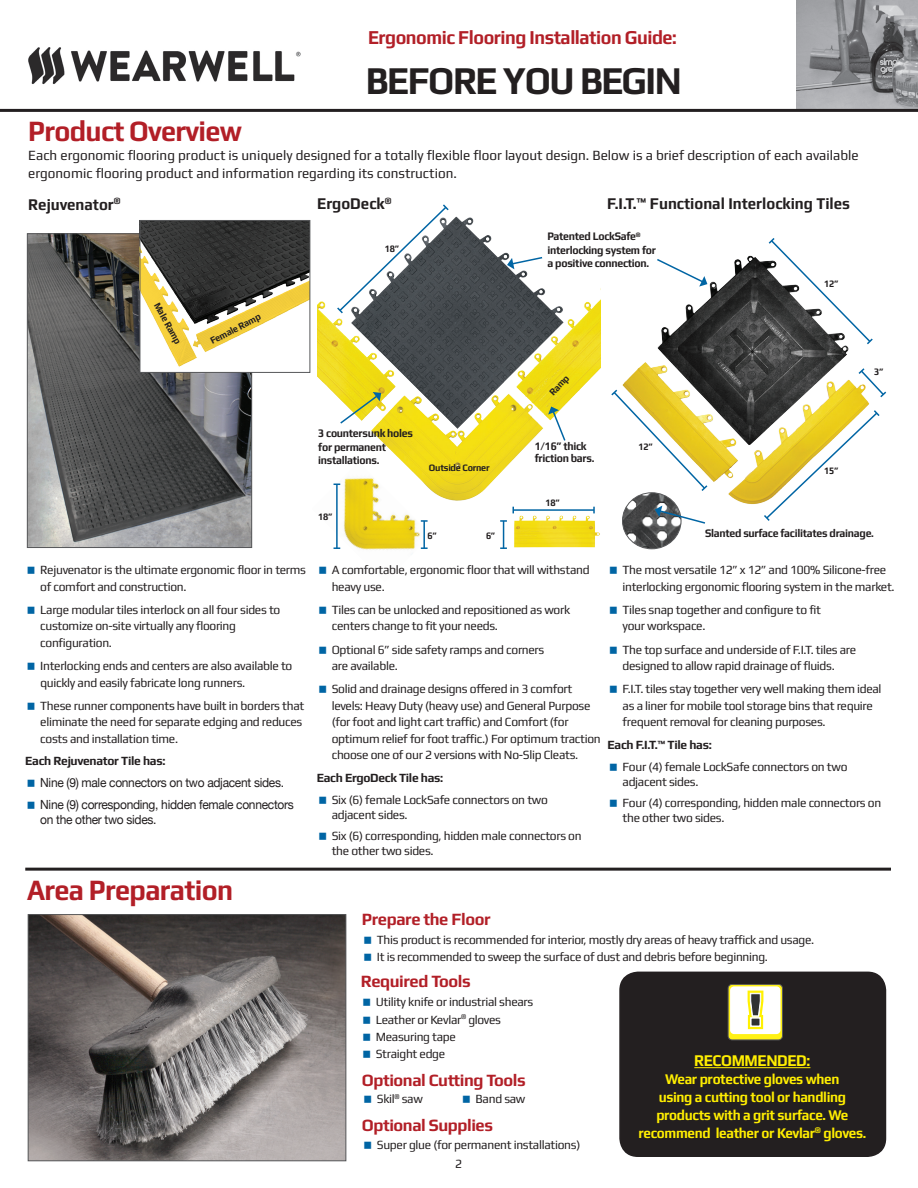
<style>
.page{position:relative;width:918px;height:1188px;background:#fff}
.page>*{position:absolute;margin:0;border:0;box-sizing:border-box;transform-origin:0 0}
.t1{font:700 39.6px "Play";color:#231f20;scale:.91 1}
.t2{font:700 29.7px "Play";letter-spacing:-.025em;color:#b21f27;scale:.91 1}
.t3{font:700 19.8px "Play";letter-spacing:-.025em;color:#b21f27;scale:.91 1}
.t4{font:700 17.4px "Play";letter-spacing:-.025em;color:#b21f27;scale:.95 1}
.t5{font:700 16.5px "Play";color:#231f20;scale:.91 1}
.t6{font:700 16.5px "Play";letter-spacing:-.025em;color:#ffee01;scale:.91 1}
.t7{font:700 14.85px/18px "Play";letter-spacing:-.025em;color:#ffee01;text-align:center;scale:.91 1}
.t8{font:14.1px/18px "Play";color:#231f20;scale:.95 1}
.t9{font:12.6px/16.5px "Play";letter-spacing:-.025em;color:#231f20;scale:.95 1}
.t10{font:12.6px/21.8px "Helvetica Neue";letter-spacing:-.025em;color:#231f20;scale:.95 1}
.t11{font:700 12.6px "Play";letter-spacing:-.025em;color:#231f20;scale:.95 1}
.t12{font:700 11.55px/13.5px "Play";letter-spacing:-.025em;color:#231f20;scale:.91 1}
.t13{font:700 9.9px "Play";letter-spacing:-.025em;color:#231f20;scale:.91 1}
</style>
<div class="page">
<img style="left:333px;top:521px;width:88px;height:29px">
<img style="left:796px;top:0;width:122px;height:108px">
<hr style="left:0;top:109px;width:918px;height:3px;background:#231f20">
<img style="left:28px;top:47px;width:273px;height:38px">
<img style="left:30px;top:916px;width:314px;height:243px">
<div style="left:28px;top:914px;width:318px;height:247px;border:1px solid #57585a"></div>
<div style="left:620px;top:972px;width:265px;height:184px;background:#231f20;border-radius:18px"></div>
<div style="left:619px;top:972px;width:267px;height:185px;border:2px solid #231f20;border-radius:18px"></div>
<hr style="left:694px;top:1067px;width:116px;height:1px;background:#ffee01">
<div style="left:728px;top:984px;width:54px;height:56px;background:linear-gradient(to right,#fff11d,#fff11b);border-radius:4px"></div>
<div style="left:728px;top:984px;width:55px;height:56px;border:1px solid #57585a;border-radius:4px"></div>
<div style="left:730px;top:986px;width:51px;height:48px;background:#fff;border-radius:4px"></div>
<svg style="left:747px;top:990px;width:17px;height:40px"></svg>
<img style="left:317px;top:216px;width:284px;height:305px">
<svg style="left:339px;top:392px;width:42px;height:33px"></svg>
<svg style="left:507px;top:256px;width:37px;height:13px"></svg>
<svg style="left:548px;top:407px;width:19px;height:35px"></svg>
<svg style="left:336px;top:204px;width:114px;height:111px"></svg>
<hr style="left:336px;top:484px;width:2px;height:64px;background:#0065a4">
<svg style="left:334px;top:547px;width:6px;height:2px"></svg>
<img style="left:512px;top:513px;width:89px;height:35px">
<hr style="left:513px;top:509px;width:81px;height:2px;background:#0065a4">
<svg style="left:593px;top:507px;width:2px;height:6px"></svg>
<svg style="left:500px;top:520px;width:7px;height:29px"></svg>
<hr style="left:423px;top:521px;width:2px;height:27px;background:#0065a4">
<svg style="left:421px;top:520px;width:7px;height:2px"></svg>
<svg style="left:421px;top:547px;width:7px;height:2px"></svg>
<img style="left:622px;top:507px;width:59px;height:42px">
<img style="left:622px;top:255px;width:248px;height:252px">
<svg style="left:655px;top:258px;width:52px;height:29px"></svg>
<svg style="left:655px;top:506px;width:52px;height:19px"></svg>
<svg style="left:767px;top:238px;width:106px;height:108px"></svg>
<svg style="left:762px;top:409px;width:118px;height:112px"></svg>
<svg style="left:611px;top:388px;width:98px;height:105px"></svg>
<svg style="left:857px;top:367px;width:30px;height:32px"></svg>
<img style="left:29px;top:236px;width:221px;height:310px">
<div style="left:27px;top:234px;width:225px;height:314px;border:1px solid #57585a"></div>
<img style="left:142px;top:222px;width:166px;height:149px">
<div style="left:140px;top:220px;width:170px;height:153px;border:1px solid #57585a"></div>
<hr style="left:25px;top:868px;width:866px;height:3px;background:#231f20">
<h3 class="t3" style="left:368px;top:25px;width:341px">Ergonomic Flooring Installation Guide:</h3>
<h1 class="t1" style="left:366px;top:57px;width:48px">before</h1>
<h1 class="t1" style="left:503px;top:57px;width:130px">you begin</h1>
<h2 class="t2" style="left:28px;top:113px;width:236px">Product Overview</h2>
<p class="t8" style="left:28px;top:146px;width:876px">Each ergonomic flooring product is uniquely designed for a totally flexible floor layout design. Below is a brief description of each available ergonomic flooring product and information regarding its construction.</p>
<h3 class="t5" style="left:28px;top:194px;width:103px">Rejuvenator<sup>®</sup></h3>
<h3 class="t5" style="left:317px;top:194px;width:83px">ErgoDeck<sup>®</sup></h3>
<h3 class="t5" style="left:607px;top:194px;width:268px">F.I.T.™ Functional Interlocking Tiles</h3>
<p class="t13" style="left:162px;top:300px;width:51px;rotate:61deg">Male Ramp</p>
<p class="t13" style="left:208px;top:336px;width:62px;rotate:-27deg">Female Ramp</p>
<p class="t13" style="left:385px;top:243px;width:17px">18”</p>
<p class="t12" style="left:547px;top:230px;width:121px">Patented LockSafe<sup>® </sup>interlocking system for a positive connection.</p>
<p class="t13" style="left:547px;top:390px;width:28px;rotate:-47deg">Ramp</p>
<p class="t13" style="left:824px;top:278px;width:17px">12”</p>
<p class="t13" style="left:874px;top:366px;width:12px">3”</p>
<p class="t9" style="left:40px;top:561px;width:281px">Rejuvenator is the ultimate ergonomic floor in terms of comfort and construction.</p>
<p class="t9" style="left:40px;top:601px;width:254px">Large modular tiles interlock on all four sides to customize on-site virtually any flooring configuration.</p>
<p class="t9" style="left:40px;top:657px;width:267px">Interlocking ends and centers are also available to quickly and easily fabricate long runners.</p>
<p class="t9" style="left:40px;top:697px;width:279px">These runner components have built in borders that eliminate the need for separate edging and reduces costs and installation time.</p>
<p class="t11" style="left:25px;top:754px;width:149px">Each Rejuvenator Tile has:</p>
<p class="t10" style="left:40px;top:772px;width:268px">Nine (9) male connectors on two adjacent sides.<br>Nine (9) corresponding, hidden female connectors</p>
<p class="t10" style="left:40px;top:809px;width:124px">on the other two sides.</p>
<h2 class="t2" style="left:27px;top:873px;width:228px">Area Preparation</h2>
<p class="t12" style="left:318px;top:427px;width:106px">3 countersunk holes for permanent installations.</p>
<p class="t13" style="left:429px;top:462px;width:68px">Outside Corner</p>
<p class="t13" style="left:318px;top:510px;width:17px">18”</p>
<p class="t13" style="left:428px;top:529px;width:12px">6”</p>
<p class="t13" style="left:486px;top:529px;width:12px">6”</p>
<p class="t12" style="left:535px;top:440px;width:67px;line-height:12px">1/16” thick friction bars.</p>
<p class="t13" style="left:546px;top:497px;width:17px">18”</p>
<p class="t13" style="left:639px;top:441px;width:17px">12”</p>
<p class="t13" style="left:824px;top:465px;width:17px">15”</p>
<p class="t12" style="left:705px;top:526px;width:187px">Slanted surface facilitates drainage.</p>
<p class="t9" style="left:332px;top:561px;width:273px">A comfortable, ergonomic floor that will withstand heavy use.</p>
<p class="t9" style="left:332px;top:601px;width:252px">Tiles can be unlocked and repositioned as work centers change to fit your needs.</p>
<p class="t9" style="left:332px;top:641px;width:225px">Optional 6” side safety ramps and corners are available.</p>
<p class="t9" style="left:332px;top:681px;width:285px">Solid and drainage designs offered in 3 comfort levels: Heavy Duty (heavy use) and General Purpose (for foot and light cart traffic) and Comfort (for optimum relief for foot traffic.) For optimum traction choose one of our 2 versions with No-Slip Cleats.</p>
<p class="t11" style="left:317px;top:770px;width:135px">Each ErgoDeck Tile has:</p>
<p class="t9" style="left:332px;top:792px;width:229px;line-height:15px">Six (6) female LockSafe connectors on two adjacent sides.</p>
<p class="t9" style="left:332px;top:828px;width:265px;line-height:15px">Six (6) corresponding, hidden male connectors on the other two sides.</p>
<p class="t9" style="left:623px;top:561px;width:288px">The most versatile 12” x 12” and 100% Silicone-free interlocking ergonomic flooring system in the market.</p>
<p class="t9" style="left:623px;top:601px;width:211px">Tiles snap together and configure to fit your workspace.</p>
<p class="t9" style="left:623px;top:641px;width:248px">The top surface and underside of F.I.T. tiles are designed to allow rapid drainage of fluids.</p>
<p class="t9" style="left:623px;top:681px;width:274px">F.I.T. tiles stay together very well making them ideal as a liner for mobile tool storage bins that require frequent removal for cleaning purposes.</p>
<p class="t11" style="left:608px;top:737px;width:111px">Each F.I.T.™ Tile has:</p>
<p class="t9" style="left:623px;top:759px;width:238px;line-height:15px">Four (4) female LockSafe connectors on two adjacent sides.</p>
<p class="t9" style="left:623px;top:795px;width:274px;line-height:15px">Four (4) corresponding, hidden male connectors on the other two sides.</p>
<h3 class="t4" style="left:362px;top:909px;width:137px">Prepare the Floor</h3>
<p class="t9" style="left:377px;top:931px;width:462px;line-height:17.2px">This product is recommended for interior, mostly dry areas of heavy traffick and usage.<br>It is recommended to sweep the surface of dust and debris before beginning.</p>
<h3 class="t4" style="left:361px;top:971px;width:117px">Required Tools</h3>
<p class="t9" style="left:376px;top:993px;width:167px;line-height:17.2px">Utility knife or industrial shears<br>Leather or Kevlar<sup>®</sup> gloves<br>Measuring tape<br>Straight edge</p>
<h3 class="t4" style="left:362px;top:1070px;width:174px">Optional Cutting Tools</h3>
<h3 class="t4" style="left:362px;top:1114px;width:140px">Optional Supplies</h3>
<p class="t9" style="left:377px;top:1091px;width:50px">Skil<sup>®</sup> saw</p>
<p class="t9" style="left:476px;top:1091px;width:54px">Band saw</p>
<p class="t9" style="left:377px;top:1136px;width:216px">Super glue (for permanent installations)</p>
<p class="t9" style="left:455px;top:1156px;width:9px">2</p>
<h3 class="t6" style="left:694px;top:1051px;width:129px">RECOMMENDED:</h3>
<p class="t7" style="left:638px;top:1070px;width:252px">Wear protective gloves when<br>using a cutting tool or handling products with a grit surface. We recommend leather or Kevlar<sup>®</sup> gloves.</p>
</div>
